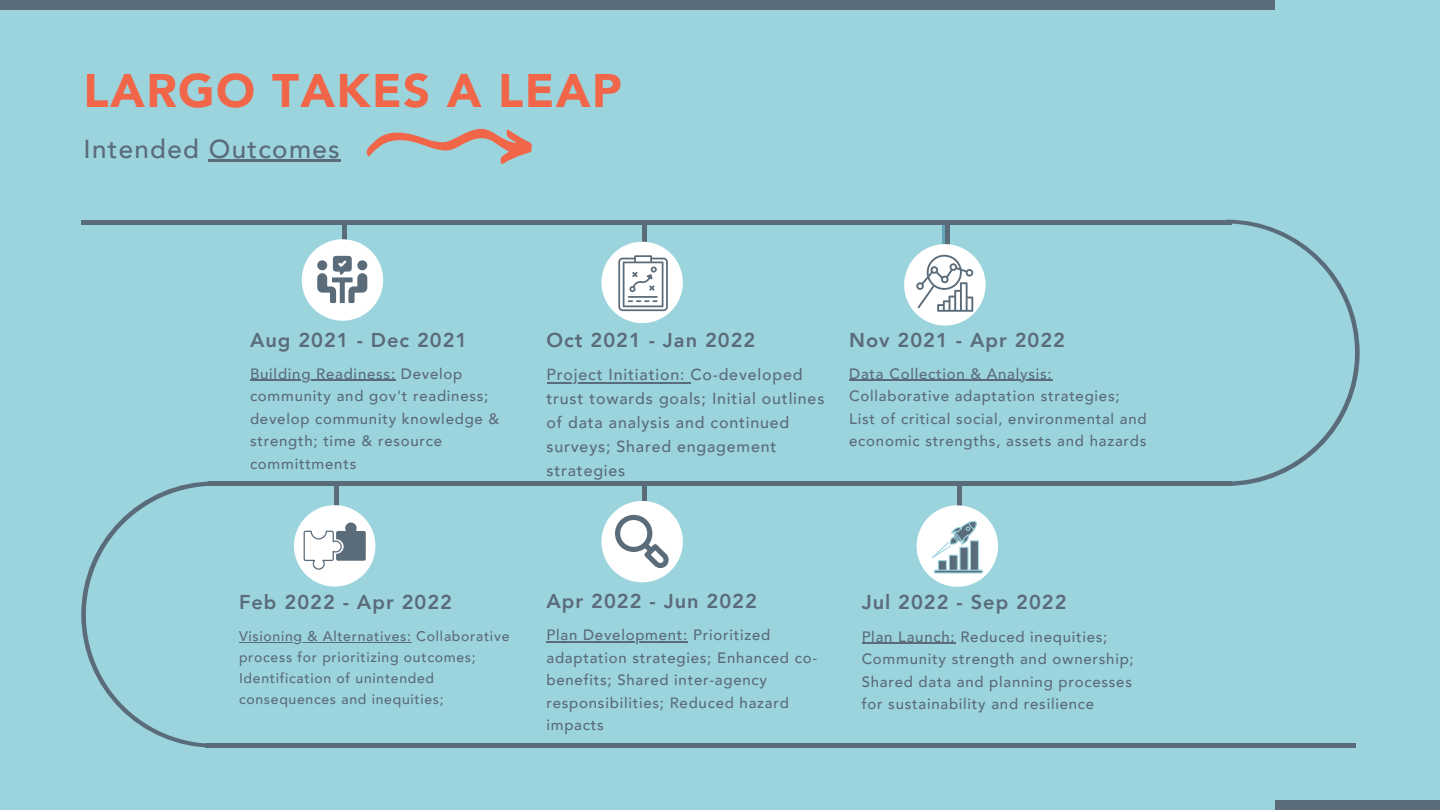
<style>
.page{position:relative;width:1440px;height:810px;background:#9cd4dd}
.page>*{position:absolute;margin:0;border:0;box-sizing:border-box;transform-origin:0 0}
.t1{font:900 47px "Avenir";letter-spacing:.03em;color:#f16648}
.t2{font:500 26px "Avenir";letter-spacing:.05em;color:#5a6b79}
.t3{font:800 20px "Avenir";letter-spacing:.05em;color:#5a6b79}
.t4{font:500 16px/24px "Avenir";letter-spacing:.05em;color:#5a6b79}
.t5{font:500 15px/22.5px "Avenir";letter-spacing:.05em;color:#5a6b79}
.t6{font:500 14px/21px "Avenir";letter-spacing:.05em;color:#5a6b79}
</style>
<div class="page">
<hr style="left:943px;top:220px;width:4px;height:60px;background:#61a6bb">
<svg style="left:1232px;top:220px;width:128px;height:266px"></svg>
<svg style="left:1097px;top:224px;width:258px;height:258px"></svg>
<svg style="left:81px;top:481px;width:127px;height:267px"></svg>
<svg style="left:86px;top:486px;width:249px;height:258px"></svg>
<div style="left:205px;top:743px;width:1150px;height:5px;background:#5a6b79"></div>
<div style="left:208px;top:481px;width:1024px;height:5px;background:#5a6b79"></div>
<div style="left:1275px;top:800px;width:165px;height:10px;background:#5a6b79"></div>
<div style="left:0;top:0;width:1275px;height:10px;background:#5a6b79"></div>
<div style="left:342px;top:220px;width:5px;height:60px;background:#5a6b79"></div>
<hr style="left:81px;top:220px;width:1151px;height:4px;background:#5a6b79">
<div style="left:642px;top:222px;width:5px;height:60px;background:#5a6b79"></div>
<svg style="left:601px;top:242px;width:82px;height:81px"></svg>
<hr style="left:945px;top:225px;width:4px;height:60px;background:#5a6b79">
<svg style="left:904px;top:244px;width:82px;height:82px"></svg>
<hr style="left:335px;top:486px;width:4px;height:60px;background:#5a6b79">
<div style="left:642px;top:481px;width:5px;height:60px;background:#5a6b79"></div>
<div style="left:957px;top:486px;width:5px;height:60px;background:#5a6b79"></div>
<svg style="left:917px;top:505px;width:81px;height:82px"></svg>
<svg style="left:601px;top:501px;width:82px;height:81px"></svg>
<svg style="left:294px;top:505px;width:81px;height:82px"></svg>
<svg style="left:302px;top:239px;width:81px;height:82px"></svg>
<div style="left:357px;top:260px;width:10px;height:10px;background:#5a6b79;border-radius:50%"></div>
<div style="left:317px;top:260px;width:10px;height:10px;background:#5a6b79;border-radius:50%"></div>
<hr style="left:209px;top:159px;width:132px;height:2px;background:#5a6b79">
<hr style="left:250px;top:380px;width:146px;height:1px;background:#5a6b79">
<hr style="left:547px;top:382px;width:144px;height:1px;background:#5a6b79">
<hr style="left:849px;top:380px;width:204px;height:1px;background:#5a6b79">
<svg style="left:366px;top:129px;width:166px;height:35px"></svg>
<hr style="left:239px;top:642px;width:173px;height:1px;background:#5a6b79">
<hr style="left:547px;top:641px;width:141px;height:2px;background:#5a6b79">
<hr style="left:862px;top:642px;width:93px;height:2px;background:#5a6b79">
<p class="t1" style="left:84px;top:60px;width:540px">LARGO TAKES A LEAP</p>
<p class="t2" style="left:84px;top:132px;width:258px">Intended Outcomes</p>
<p class="t3" style="left:250px;top:327px;width:219px">Aug 2021 - Dec 2021</p>
<p class="t5" style="left:250px;top:363px;width:251px">Building Readiness: Develop community and gov't readiness; develop community knowledge &amp; strength; time &amp; resource committments</p>
<p class="t3" style="left:547px;top:327px;width:210px">Oct 2021 - Jan 2022</p>
<p class="t4" style="left:547px;top:363px;width:279px">Project Initiation: Co-developed trust towards goals; Initial outlines of data analysis and continued surveys; Shared engagement strategies</p>
<p class="t3" style="left:849px;top:327px;width:217px">Nov 2021 - Apr 2022</p>
<p class="t5" style="left:849px;top:363px;width:299px">Data Collection &amp; Analysis:<br>Collaborative adaptation strategies; List of critical social, environmental and economic strengths, assets and hazards</p>
<p class="t3" style="left:239px;top:589px;width:215px">Feb 2022 - Apr 2022</p>
<p class="t6" style="left:239px;top:626px;width:272px">Visioning &amp; Alternatives: Collaborative process for prioritizing outcomes; Identification of unintended consequences and inequities;</p>
<p class="t3" style="left:547px;top:588px;width:212px">Apr 2022 - Jun 2022</p>
<p class="t5" style="left:547px;top:624px;width:272px">Plan Development: Prioritized adaptation strategies; Enhanced co&shy;benefits; Shared inter-agency responsibilities; Reduced hazard impacts</p>
<p class="t3" style="left:862px;top:589px;width:206px">Jul 2022 - Sep 2022</p>
<p class="t5" style="left:862px;top:626px;width:274px">Plan Launch: Reduced inequities; Community strength and ownership; Shared data and planning processes for sustainability and resilience</p>
</div>
